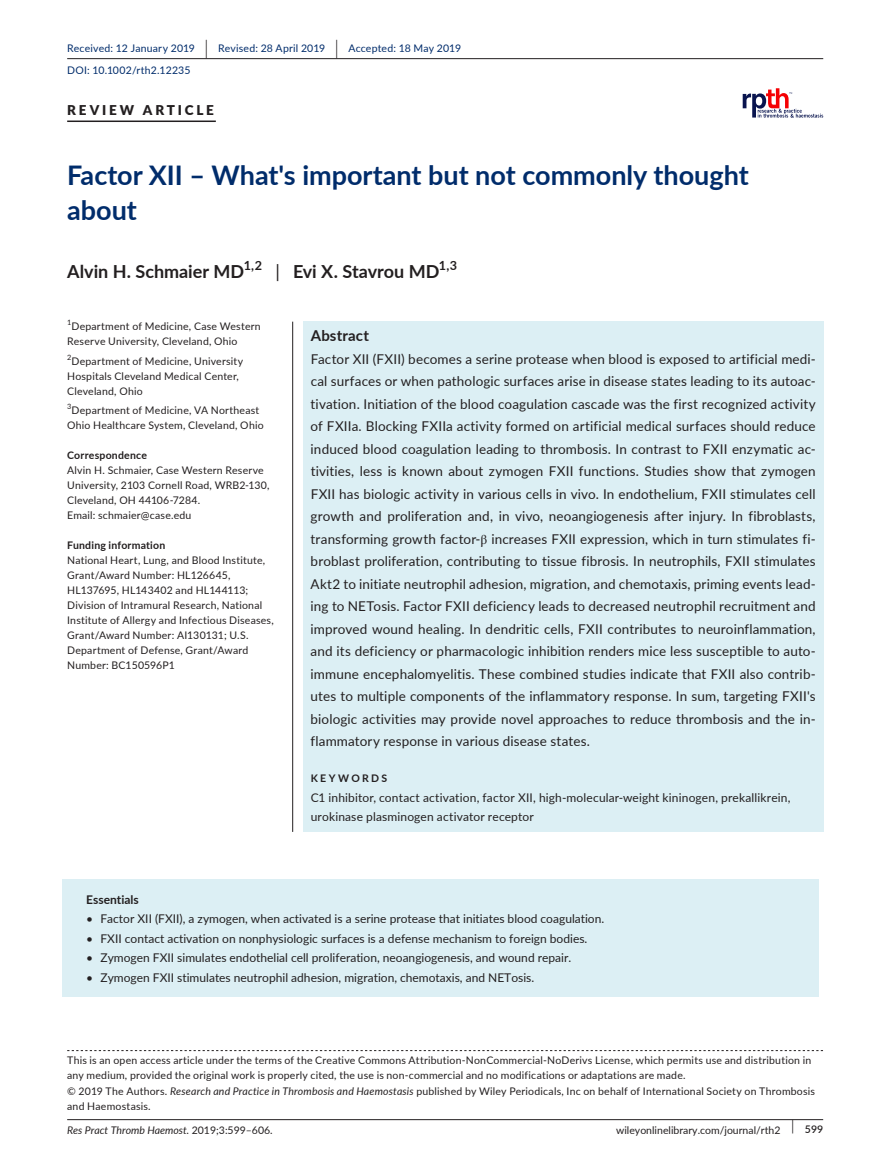
<style>
.page{position:relative;width:893px;height:1174px;background:#fff}
.page>*{position:absolute;margin:0;border:0;box-sizing:border-box;transform-origin:0 0}
.t1{font:700 27px/34.5px "Lato";color:#002c6b}
.t2{font:700 18px "Lato";color:#231f20}
.t3{font:700 15px "Lato";letter-spacing:.015em;color:#231f20}
.t4{font:13.5px/22.5px "Lato";letter-spacing:.01em;color:#231f20;text-align:justify}
.t5{font:900 13.5px "Lato";letter-spacing:.21em;color:#231f20}
.t6{font:700 12.6px "Lato";color:#231f20}
.t7{font:12px/19.5px "Lato";color:#231f20}
.t8{font:700 12px "Lato";color:#231f20}
.t9{font:10.5px/15px "Lato";letter-spacing:.02em;color:#231f20}
.t10{font:10.5px/21.8px "Lato";letter-spacing:.015em;color:#002c6b}
.t11{font:10.5px "Lato";color:#231f20}
.t12{font:italic 10.5px "Lato";color:#231f20}
.t13{font:700 10.5px "Lato";letter-spacing:.02em;color:#231f20}
.t14{font:700 10.5px "Lato";letter-spacing:.22em;color:#231f20}
.t15{font:7.35px "Lato";color:#231f20}
.s1{font-size:19.65px;color:#231f20}
.s2{font-weight:400}
.s3{font-family:"STIX"}
.s4{font-style:italic}
.s5{font-style:normal}
.s6{font-weight:600}
</style>
<div class="page">
<hr style="left:67px;top:1119px;width:756px;height:1px;background:#231f20">
<svg style="left:743px;top:88px;width:80px;height:30px"></svg>
<hr style="left:67px;top:58px;width:756px;height:1px;background:#231f20">
<hr style="left:67px;top:120px;width:149px;height:2px;background:#231f20">
<svg style="left:67px;top:1050px;width:756px;height:1px"></svg>
<div style="left:303px;top:322px;width:520px;height:510px;background:#dceff4"></div>
<hr style="left:292px;top:322px;width:1px;height:510px;background:#231f20">
<div style="left:62px;top:879px;width:756px;height:118px;background:#dceff4"></div>
<p class="t10" style="left:67px;top:37px;width:395px">Received: 12 January 2019 <span class="s1">|</span> Revised: 28 April 2019 <span class="s1">|</span> Accepted: 18 May 2019<br>DOI: 10.1002/rth2.12235</p>
<p class="t5" style="left:67px;top:99px;width:148px">REVIEW ARTICLE</p>
<h1 class="t1" style="left:67px;top:157px;width:683px">Factor XII – What's important but not commonly thought about</h1>
<h2 class="t2" style="left:67px;top:258px;width:179px">Alvin H. Schmaier MD</h2>
<p class="t6" style="left:244px;top:256px;width:20px">1,2</p>
<h2 class="t2" style="left:275px;top:258px;width:165px"><span class="s2">|</span> Evi X. Stavrou MD</h2>
<p class="t6" style="left:439px;top:256px;width:20px">1,3</p>
<p class="t15" style="left:67px;top:317px;width:6px">1</p>
<p class="t9" style="left:67px;top:318px;width:195px;text-indent:4px">Department of Medicine, Case Western<br>Reserve University, Cleveland, Ohio</p>
<p class="t15" style="left:67px;top:352px;width:6px">2</p>
<p class="t9" style="left:67px;top:353px;width:177px;text-indent:4px">Department of Medicine, University<br>Hospitals Cleveland Medical Center,<br>Cleveland, Ohio</p>
<p class="t9" style="left:67px;top:402px;width:198px"><sup>3</sup>Department of Medicine, VA Northeast<br>Ohio Healthcare System, Cleveland, Ohio</p>
<p class="t13" style="left:67px;top:447px;width:81px">Correspondence</p>
<p class="t9" style="left:67px;top:462px;width:204px">Alvin H. Schmaier, Case Western Reserve University, 2103 Cornell Road, WRB2‐130, Cleveland, OH 44106‐7284.<br>Email: schmaier@case.edu</p>
<p class="t13" style="left:67px;top:537px;width:100px">Funding information</p>
<p class="t9" style="left:67px;top:552px;width:208px">National Heart, Lung, and Blood Institute, Grant/Award Number: HL126645, HL137695, HL143402 and HL144113; Division of Intramural Research, National Institute of Allergy and Infectious Diseases, Grant/Award Number: AI130131; U.S.<br>Department of Defense, Grant/Award Number: BC150596P1</p>
<p class="t3" style="left:311px;top:325px;width:60px">Abstract</p>
<p class="t4" style="left:311px;top:347px;width:507px">Factor XII (FXII) becomes a serine protease when blood is exposed to artificial medi&shy;cal surfaces or when pathologic surfaces arise in disease states leading to its autoac&shy;tivation. Initiation of the blood coagulation cascade was the first recognized activity of FXIIa. Blocking FXIIa activity formed on artificial medical surfaces should reduce induced blood coagulation leading to thrombosis. In contrast to FXII enzymatic ac&shy;tivities, less is known about zymogen FXII functions. Studies show that zymogen FXII has biologic activity in various cells in vivo. In endothelium, FXII stimulates cell growth and proliferation and, in vivo, neoangiogenesis after injury. In fibroblasts, transforming growth factor‐<span class="s3">β</span> increases FXII expression, which in turn stimulates fi&shy;broblast proliferation, contributing to tissue fibrosis. In neutrophils, FXII stimulates Akt2 to initiate neutrophil adhesion, migration, and chemotaxis, priming events lead&shy;ing to NETosis. Factor FXII deficiency leads to decreased neutrophil recruitment and improved wound healing. In dendritic cells, FXII contributes to neuroinflammation, and its deficiency or pharmacologic inhibition renders mice less susceptible to auto&shy;immune encephalomyelitis. These combined studies indicate that FXII also contrib&shy;utes to multiple components of the inflammatory response. In sum, targeting FXII's biologic activities may provide novel approaches to reduce thrombosis and the in&shy;flammatory response in various disease states.</p>
<p class="t14" style="left:311px;top:771px;width:78px">KEYWORDS</p>
<p class="t7" style="left:311px;top:787px;width:481px">C1 inhibitor, contact activation, factor XII, high‐molecular‐weight kininogen, prekallikrein, urokinase plasminogen activator receptor</p>
<p class="t8" style="left:86px;top:890px;width:54px">Essentials</p>
<p class="t7" style="left:86px;top:908px;width:520px">• Factor XII (FXII), a zymogen, when activated is a serine protease that initiates blood coagulation.</p>
<p class="t7" style="left:86px;top:928px;width:503px">• FXII contact activation on nonphysiologic surfaces is a defense mechanism to foreign bodies.</p>
<p class="t7" style="left:86px;top:947px;width:486px">• Zymogen FXII simulates endothelial cell proliferation, neoangiogenesis, and wound repair.</p>
<p class="t7" style="left:86px;top:967px;width:449px">• Zymogen FXII stimulates neutrophil adhesion, migration, chemotaxis, and NETosis.</p>
<p class="t9" style="left:67px;top:1052px;width:749px">This is an open access article under the terms of the Creative Commons Attribution-NonCommercial-NoDerivs License, which permits use and distribution in any medium, provided the original work is properly cited, the use is non‐commercial and no modifications or adaptations are made.<br>© 2019 The Authors. <span class="s4">Research and Practice in Thrombosis and Haemostasis</span> published by Wiley Periodicals, Inc on behalf of International Society on Thrombosis and Haemostasis.</p>
<p class="t12" style="left:67px;top:1122px;width:207px">Res Pract Thromb Haemost. <span class="s5">2019;3:599–606.</span></p>
<p class="t11" style="left:616px;top:1122px;width:209px">wileyonlinelibrary.com/journal/rth2 <sup>|</sup> <span class="s6">599</span></p>
</div>
